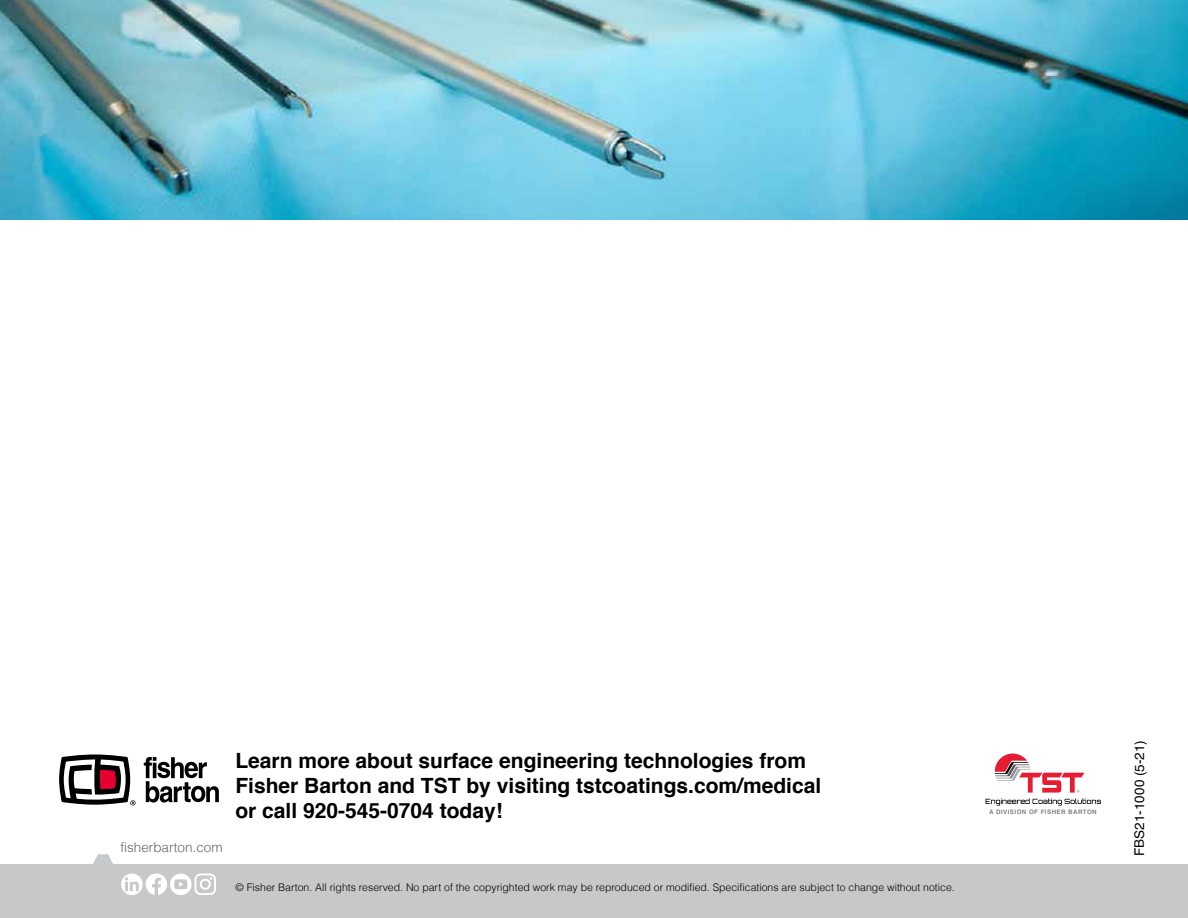
<style>
.page{position:relative;width:1188px;height:918px;background:#fff}
.page>*{position:absolute;margin:0;border:0;box-sizing:border-box;transform-origin:0 0}
.t1{font:700 21px/25.2px "Helvetica";color:#000}
.t2{font:13.5px "Helvetica";color:#000}
.t3{font:300 13.5px "Helvetica";color:#636466}
.t4{font:300 10.5px "Helvetica";color:#000}
.t5{font:700 6.15px "Helvetica";letter-spacing:.075em;color:#808285}
</style>
<div class="page">
<div style="left:0;top:864px;width:1188px;height:54px;background:#c7c8ca"></div>
<svg style="left:93px;top:854px;width:20px;height:10px"></svg>
<svg style="left:144px;top:757px;width:75px;height:46px"></svg>
<svg style="left:59px;top:754px;width:77px;height:52px"></svg>
<img style="left:0;top:0;width:1188px;height:219px">
<svg style="left:986px;top:754px;width:115px;height:52px"></svg>
<svg style="left:121px;top:873px;width:95px;height:22px"></svg>
<p class="t3" style="left:120px;top:839px;width:104px">fisherbarton.com</p>
<h1 class="t1" style="left:235px;top:748px;width:587px">Learn more about surface engineering technologies from<br>Fisher Barton and TST by visiting tstcoatings.com/medical or call 920-545-0704 today!</h1>
<p class="t4" style="left:235px;top:880px;width:721px">© Fisher Barton. All rights reserved. No part of the copyrighted work may be reproduced or modified. Specifications are subject to change without notice.</p>
<p class="t5" style="left:989px;top:807px;width:109px">A DIVISION OF FISHER BARTON</p>
<p class="t2" style="left:1129px;top:856px;width:117px;rotate:-90deg">FBS21-1000 (5-21)</p>
</div>
